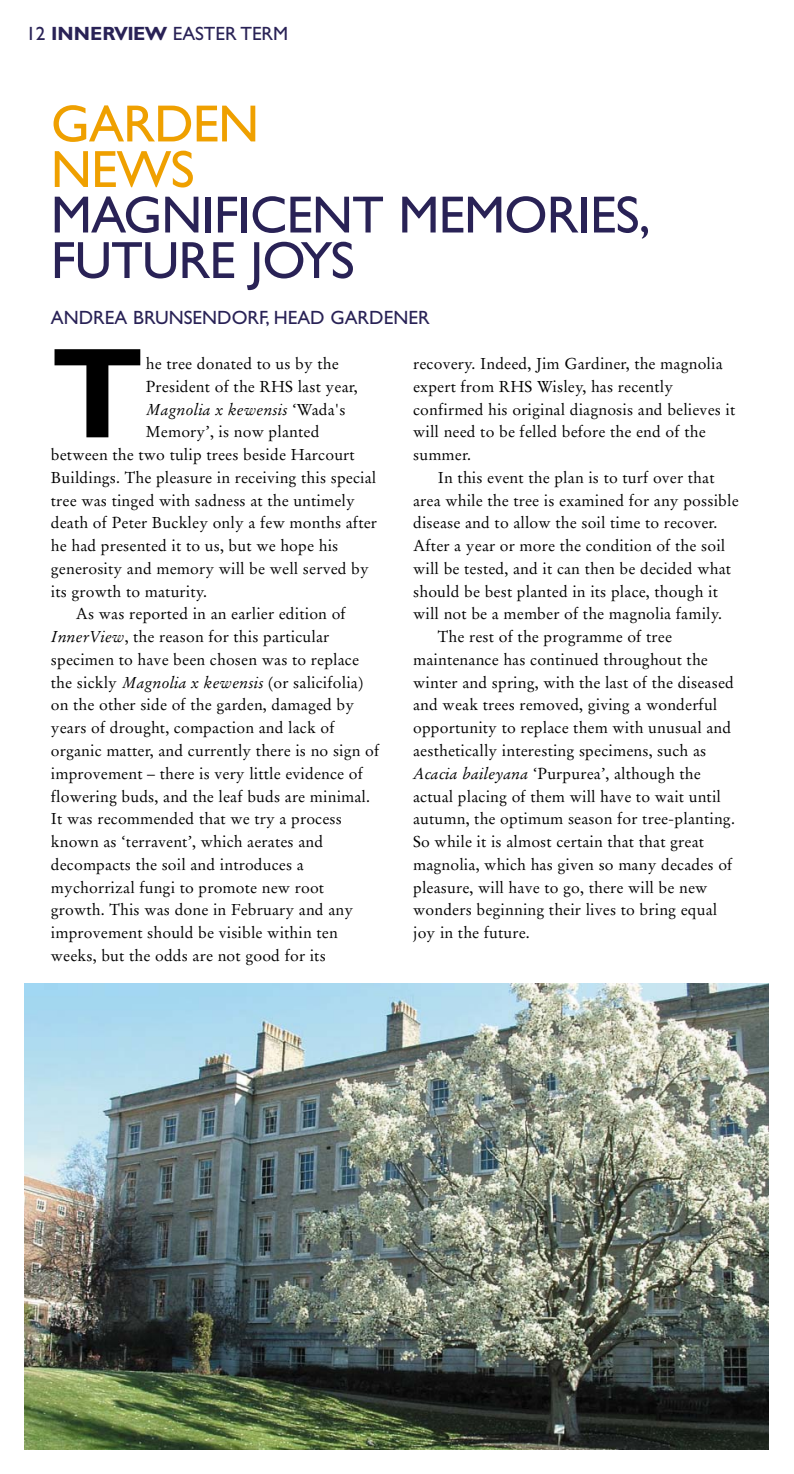
<style>
.page{position:relative;width:794px;height:1474px;background:#fff}
.page>*{position:absolute;margin:0;border:0;box-sizing:border-box;transform-origin:0 0}
.t1{font:700 129.15px "Gill Sans CE";color:#000}
.t2{font:52.5px/45.5px "Gill Sans CE";letter-spacing:-.015em;color:#292256}
.t3{font:52.5px/45.5px "Gill Sans CE";letter-spacing:-.015em;color:#efa000}
.t4{font:19.25px "Gill Sans CE";color:#292256}
.t5{font:15.75px/22.8px "Stempel Garamond";letter-spacing:.01em;color:#000}
.t6{font:italic 15.75px "Stempel Garamond";letter-spacing:.01em;color:#000}
.s1{font-weight:700}
.s2{font-style:normal}
.s3{font-style:italic}
</style>
<div class="page">
<img style="left:24px;top:983px;width:744px;height:466px">
<p class="t4" style="left:26px;top:27px;width:264px">12 <span class="s1">INNERVIEW</span> EASTER TERM</p>
<h2 class="t3" style="left:51px;top:106px;width:210px">GARDEN<br>NEWS</h2>
<h2 class="t2" style="left:51px;top:197px;width:601px">MAGNIFICENT MEMORIES,<br>FUTURE JOYS</h2>
<p class="t4" style="left:51px;top:309px;width:380px">ANDREA BRUNSENDORF, HEAD GARDENER</p>
<h1 class="t1" style="left:51px;top:344px;width:94px">T</h1>
<p class="t5" style="left:146px;top:354px;width:194px">he tree donated to us by the</p>
<p class="t5" style="left:146px;top:376px;width:213px">President of the RHS last year,</p>
<p class="t6" style="left:146px;top:402px;width:201px">Magnolia x kewensis <span class="s2">‘Wada's</span></p>
<p class="t5" style="left:146px;top:422px;width:175px">Memory’, is now planted</p>
<p class="t5" style="left:51px;top:445px;width:305px">between the two tulip trees beside Harcourt</p>
<p class="t5" style="left:51px;top:467px;width:327px">Buildings. The pleasure in receiving this special</p>
<p class="t5" style="left:51px;top:490px;width:305px">tree was tinged with sadness at the untimely</p>
<p class="t5" style="left:51px;top:513px;width:328px">death of Peter Buckley only a few months after</p>
<p class="t5" style="left:51px;top:536px;width:289px">he had presented it to us, but we hope his</p>
<p class="t5" style="left:51px;top:558px;width:319px">generosity and memory will be well served by</p>
<p class="t5" style="left:51px;top:581px;width:158px">its growth to maturity.</p>
<p class="t5" style="left:76px;top:604px;width:272px">As was reported in an earlier edition of</p>
<p class="t5" style="left:51px;top:627px;width:280px"><span class="s3">InnerView</span>, the reason for this particular</p>
<p class="t5" style="left:51px;top:649px;width:310px">specimen to have been chosen was to replace</p>
<p class="t5" style="left:51px;top:672px;width:314px">the sickly <span class="s3">Magnolia x kewensis</span> (or salicifolia)</p>
<p class="t5" style="left:51px;top:695px;width:305px">on the other side of the garden, damaged by</p>
<p class="t5" style="left:51px;top:718px;width:285px">years of drought, compaction and lack of</p>
<p class="t5" style="left:51px;top:740px;width:330px">organic matter, and currently there is no sign of</p>
<p class="t5" style="left:51px;top:763px;width:314px">improvement – there is very little evidence of</p>
<p class="t5" style="left:51px;top:786px;width:321px">flowering buds, and the leaf buds are minimal.</p>
<p class="t5" style="left:51px;top:808px;width:292px">It was recommended that we try a process</p>
<p class="t5" style="left:51px;top:831px;width:274px">known as ‘terravent’, which aerates and</p>
<p class="t5" style="left:51px;top:854px;width:254px">decompacts the soil and introduces a</p>
<p class="t5" style="left:51px;top:877px;width:275px">mychorrizal fungi to promote new root</p>
<p class="t5" style="left:51px;top:899px;width:304px">growth. This was done in February and any</p>
<p class="t5" style="left:51px;top:922px;width:288px">improvement should be visible within ten</p>
<p class="t5" style="left:51px;top:945px;width:276px">weeks, but the odds are not good for its</p>
<p class="t5" style="left:413px;top:354px;width:324px">recovery. Indeed, Jim Gardiner, the magnolia expert from RHS Wisley, has recently confirmed his original diagnosis and believes it will need to be felled before the end of the summer.</p>
<p class="t5" style="left:438px;top:467px;width:278px">In this event the plan is to turf over that</p>
<p class="t5" style="left:413px;top:490px;width:327px">area while the tree is examined for any possible</p>
<p class="t5" style="left:413px;top:513px;width:306px">disease and to allow the soil time to recover.</p>
<p class="t5" style="left:413px;top:536px;width:314px">After a year or more the condition of the soil</p>
<p class="t5" style="left:413px;top:558px;width:319px">will be tested, and it can then be decided what</p>
<p class="t5" style="left:413px;top:581px;width:306px">should be best planted in its place, though it</p>
<p class="t5" style="left:413px;top:604px;width:310px">will not be a member of the magnolia family.</p>
<p class="t5" style="left:438px;top:627px;width:235px">The rest of the programme of tree</p>
<p class="t5" style="left:413px;top:649px;width:296px">maintenance has continued throughout the</p>
<p class="t5" style="left:413px;top:672px;width:322px">winter and spring, with the last of the diseased</p>
<p class="t5" style="left:413px;top:695px;width:306px">and weak trees removed, giving a wonderful</p>
<p class="t5" style="left:413px;top:718px;width:320px">opportunity to replace them with unusual and</p>
<p class="t5" style="left:413px;top:740px;width:295px">aesthetically interesting specimens, such as</p>
<p class="t5" style="left:413px;top:763px;width:289px"><span class="s3">Acacia baileyana</span> ‘Purpurea’, although the</p>
<p class="t5" style="left:413px;top:786px;width:309px">actual placing of them will have to wait until</p>
<p class="t5" style="left:413px;top:809px;width:323px">autumn, the optimum season for tree-planting.</p>
<p class="t5" style="left:413px;top:831px;width:292px">So while it is almost certain that that great</p>
<p class="t5" style="left:413px;top:854px;width:321px">magnolia, which has given so many decades of</p>
<p class="t5" style="left:413px;top:877px;width:296px">pleasure, will have to go, there will be new</p>
<p class="t5" style="left:413px;top:899px;width:306px">wonders beginning their lives to bring equal</p>
<p class="t5" style="left:413px;top:922px;width:118px">joy in the future.</p>
</div>
